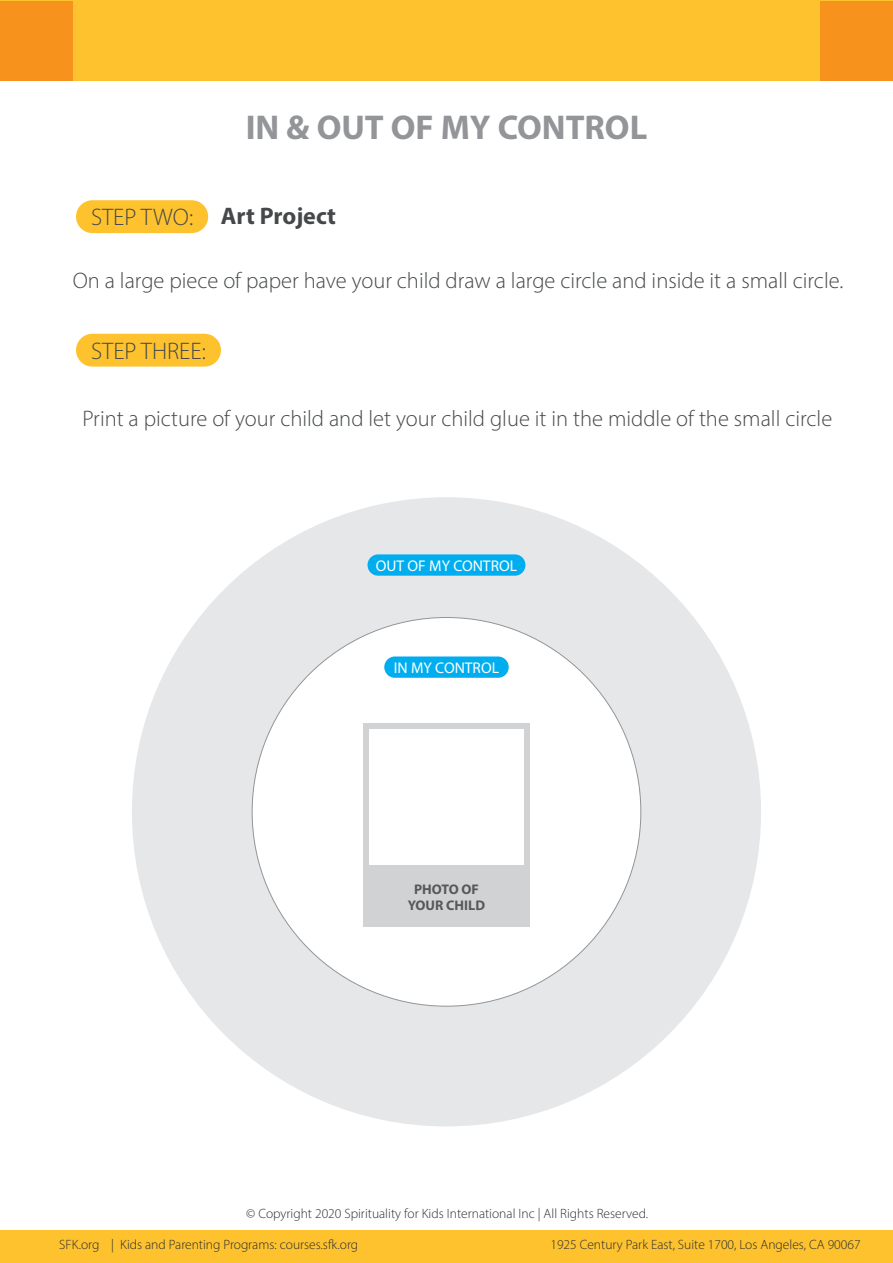
<style>
.page{position:relative;width:893px;height:1263px;background:#fff}
.page>*{position:absolute;margin:0;border:0;box-sizing:border-box;transform-origin:0 0}
.t1{font:700 34.5px "Myriad Pro";color:#939598}
.t2{font:300 24px "Myriad Pro";color:#454849}
.t3{font:700 24px "Myriad Pro";color:#454849}
.t4{font:300 22.5px "Myriad Pro";color:#454849}
.t5{font:15.6px "Myriad Pro";color:#fff}
.t6{font:700 13.95px/15.9px "Myriad Pro";color:#57585a;text-align:center}
.t7{font:300 13.5px "Myriad Pro";color:#2a2e31}
</style>
<div class="page">
<div style="left:0;top:0;width:893px;height:80px;background:#fdc22e"></div>
<div style="left:76px;top:200px;width:132px;height:33px;background:#fdc22e;border-radius:16px"></div>
<div style="left:76px;top:334px;width:145px;height:33px;background:#fdc22e;border-radius:16px"></div>
<div style="left:0;top:1231px;width:893px;height:32px;background:#fdc22e"></div>
<div style="left:821px;top:1px;width:72px;height:79px;background:#f7931d"></div>
<div style="left:0;top:1px;width:73px;height:79px;background:#f7931d"></div>
<div style="left:132px;top:497px;width:629px;height:629px;background:#e6e7e9;border-radius:50%"></div>
<div style="left:252px;top:617px;width:389px;height:389px;background:#fff;border-radius:50%"></div>
<div style="left:384px;top:656px;width:125px;height:22px;background:#00aeef;border-radius:11px"></div>
<div style="left:367px;top:554px;width:158px;height:22px;background:#00aeef;border-radius:11px"></div>
<div style="left:363px;top:723px;width:167px;height:204px;background:#d1d2d4"></div>
<div style="left:369px;top:729px;width:155px;height:136px;background:#fff"></div>
<h2 class="t2" style="left:91px;top:203px;width:104px">STEP TWO:</h2>
<h1 class="t1" style="left:246px;top:105px;width:403px">IN &amp; OUT OF MY CONTROL</h1>
<h2 class="t3" style="left:221px;top:200px;width:117px">Art Project</h2>
<h3 class="t4" style="left:73px;top:267px;width:772px">On a large piece of paper have your child draw a large circle and inside it a small circle.</h3>
<h2 class="t2" style="left:91px;top:336px;width:116px">STEP THREE:</h2>
<h3 class="t4" style="left:82px;top:405px;width:751px">Print a picture of your child and let your child glue it in the middle of the small circle</h3>
<p class="t5" style="left:376px;top:556px;width:143px">OUT OF MY CONTROL</p>
<p class="t5" style="left:394px;top:658px;width:107px">IN MY CONTROL</p>
<p class="t6" style="left:408px;top:881px;width:79px">PHOTO OF<br>YOUR CHILD</p>
<p class="t7" style="left:246px;top:1205px;width:403px">© Copyright 2020 Spirituality for Kids International Inc | All Rights Reserved.</p>
<p class="t7" style="left:59px;top:1237px;width:301px">SFK.org | Kids and Parenting Programs: courses.sfk.org</p>
<p class="t7" style="left:550px;top:1236px;width:312px">1925 Century Park East, Suite 1700, Los Angeles, CA 90067</p>
</div>
